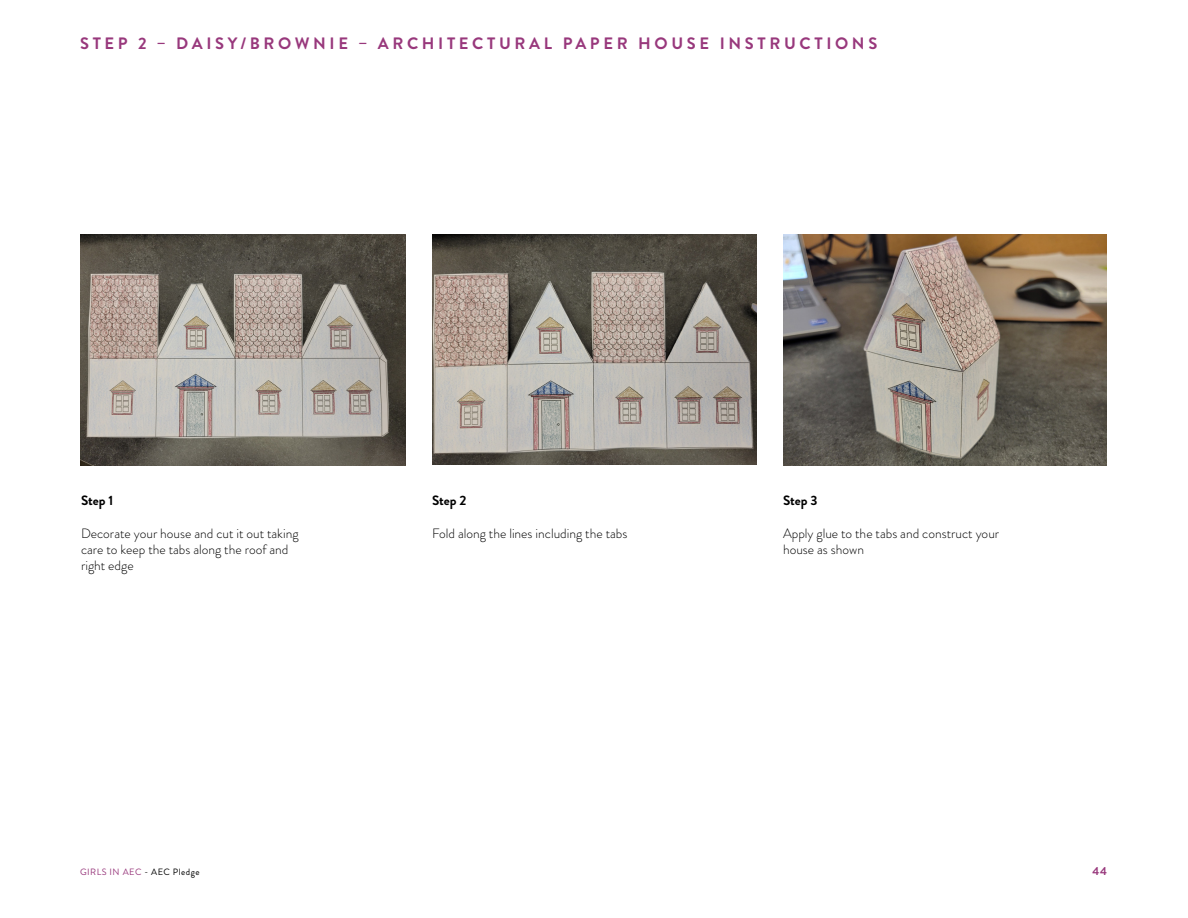
<style>
.page{position:relative;width:1188px;height:918px;background:#fff}
.page>*{position:absolute;margin:0;border:0;box-sizing:border-box;transform-origin:0 0}
.Section{font:700 16.5px "Brandon Grotesque";letter-spacing:.22em;color:#98387c}
.Full_text_-_left{font:300 13.5px/16.2px "Brandon Grotesque";color:#000}
.Full_text_-_left-2{font:700 13.5px "Brandon Grotesque";color:#000}
.t1{font:700 11.55px "Brandon Grotesque";color:#98387c}
.t2{font:9.15px "Brandon Grotesque";letter-spacing:.05em;color:#98387c}
.s1{color:#000}
</style>
<div class="page">
<img style="left:80px;top:234px;width:325px;height:231px">
<img style="left:432px;top:234px;width:324px;height:231px">
<img style="left:783px;top:234px;width:324px;height:231px">
<p class="Section" style="left:80px;top:32px;width:799px">STEP 2 – DAISY/BROWNIE – ARCHITECTURAL PAPER HOUSE INSTRUCTIONS</p>
<p class="Full_text_-_left-2" style="left:81px;top:491px;width:34px">Step 1</p>
<p class="Full_text_-_left" style="left:81px;top:525px;width:219px">Decorate your house and cut it out taking care to keep the tabs along the roof and right edge</p>
<p class="Full_text_-_left-2" style="left:432px;top:491px;width:36px">Step 2</p>
<p class="Full_text_-_left" style="left:432px;top:525px;width:197px">Fold along the lines including the tabs</p>
<p class="Full_text_-_left-2" style="left:783px;top:491px;width:36px">Step 3</p>
<p class="Full_text_-_left" style="left:783px;top:525px;width:218px">Apply glue to the tabs and construct your house as shown</p>
<p class="t2" style="left:80px;top:866px;width:121px">GIRLS IN AEC <span class="s1">- AEC Pledge</span></p>
<p class="t1" style="left:1093px;top:863px;width:16px">44</p>
</div>
